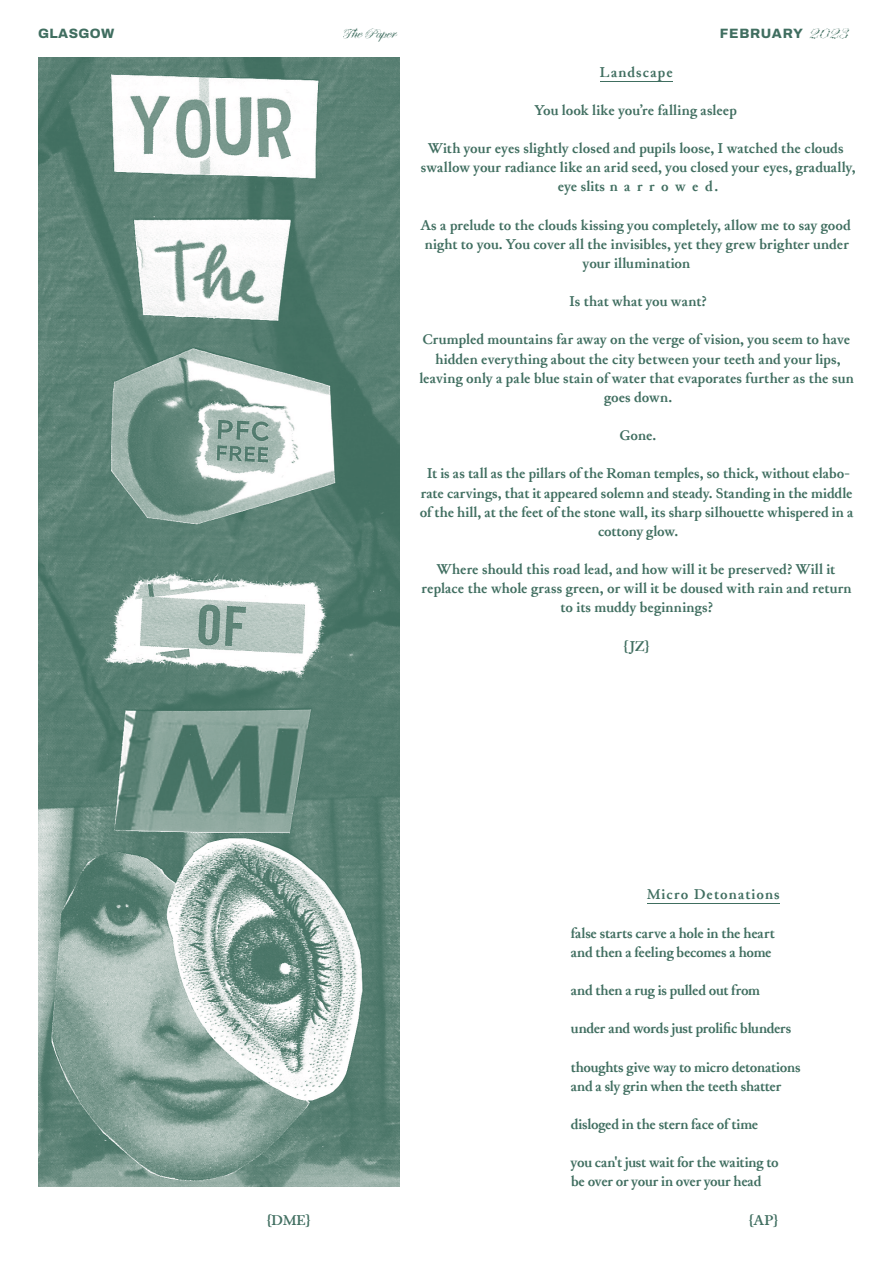
<style>
.page{position:relative;width:893px;height:1263px;background:#fff}
.page>*{position:absolute;margin:0;border:0;box-sizing:border-box;transform-origin:0 0}
.t1{font:17.25px "New Diane Script";letter-spacing:.005em;color:#406e60}
.t2{font:700 15px/19.2px "Junicode";letter-spacing:.005em;color:#406e60;text-align:center}
.t3{font:700 15px/19.2px "Junicode";letter-spacing:-.015em;color:#406e60}
.t4{font:700 15px "Junicode";letter-spacing:.075em;color:#406e60}
.t5{font:800 13.5px "Archivo";letter-spacing:.05em;color:#406e60}
.t6{font:800 13.5px "Archivo";letter-spacing:.03em;color:#406e60}
.s1{font-family:"New Diane Script";font-weight:400;font-size:17.25px}
</style>
<div class="page">
<hr style="left:600px;top:81px;width:73px;height:1px;background:#406e60">
<hr style="left:647px;top:904px;width:133px;height:1px;background:#406e60">
<img style="left:38px;top:57px;width:361px;height:1129px">
<p class="t6" style="left:38px;top:24px;width:78px">GLASGOW</p>
<p class="t1" style="left:342px;top:26px;width:54px">The Paper</p>
<p class="t5" style="left:720px;top:24px;width:129px">FEBRUARY <span class="s1">2023</span></p>
<p class="t4" style="left:600px;top:60px;width:74px">Landscape</p>
<p class="t2" style="left:535px;top:100px;width:204px">You look like you’re falling asleep</p>
<p class="t2" style="left:421px;top:138px;width:436px">With your eyes slightly closed and pupils loose, I watched the clouds swallow your radiance like an arid seed, you closed your eyes, gradually, eye slits n a r r o w e d.</p>
<p class="t2" style="left:421px;top:215px;width:432px">As a prelude to the clouds kissing you completely, allow me to say good night to you. You cover all the invisibles, yet they grew brighter under your illumination</p>
<p class="t2" style="left:569px;top:291px;width:139px">Is that what you want?</p>
<p class="t2" style="left:419px;top:330px;width:436px">Crumpled mountains far away on the verge of vision, you seem to have hidden everything about the city between your teeth and your lips, leaving only a pale blue stain of water that evaporates further as the sun goes down.</p>
<p class="t2" style="left:620px;top:425px;width:38px">Gone.</p>
<p class="t2" style="left:420px;top:464px;width:435px">It is as tall as the pillars of the Roman temples, so thick, without elabo&shy;rate carvings, that it appeared solemn and steady. Standing in the middle of the hill, at the feet of the stone wall, its sharp silhouette whispered in a cottony glow.</p>
<p class="t2" style="left:421px;top:559px;width:432px">Where should this road lead, and how will it be preserved? Will it replace the whole grass green, or will it be doused with rain and return to its muddy beginnings?</p>
<p class="t2" style="left:623px;top:636px;width:28px">{JZ}</p>
<p class="t4" style="left:647px;top:883px;width:134px">Micro Detonations</p>
<p class="t3" style="left:571px;top:923px;width:205px">false starts carve a hole in the heart and then a feeling becomes a home</p>
<p class="t3" style="left:571px;top:980px;width:191px">and then a rug is pulled out from</p>
<p class="t3" style="left:571px;top:1018px;width:222px">under and words just prolific blunders</p>
<p class="t3" style="left:571px;top:1057px;width:231px">thoughts give way to micro detonations and a sly grin when the teeth shatter</p>
<p class="t3" style="left:571px;top:1114px;width:189px">disloged in the stern face of time</p>
<p class="t3" style="left:571px;top:1152px;width:209px">you can't just wait for the waiting to be over or your in over your head</p>
<p class="t2" style="left:266px;top:1210px;width:46px">{DME}</p>
<p class="t2" style="left:748px;top:1210px;width:32px">{AP}</p>
</div>
